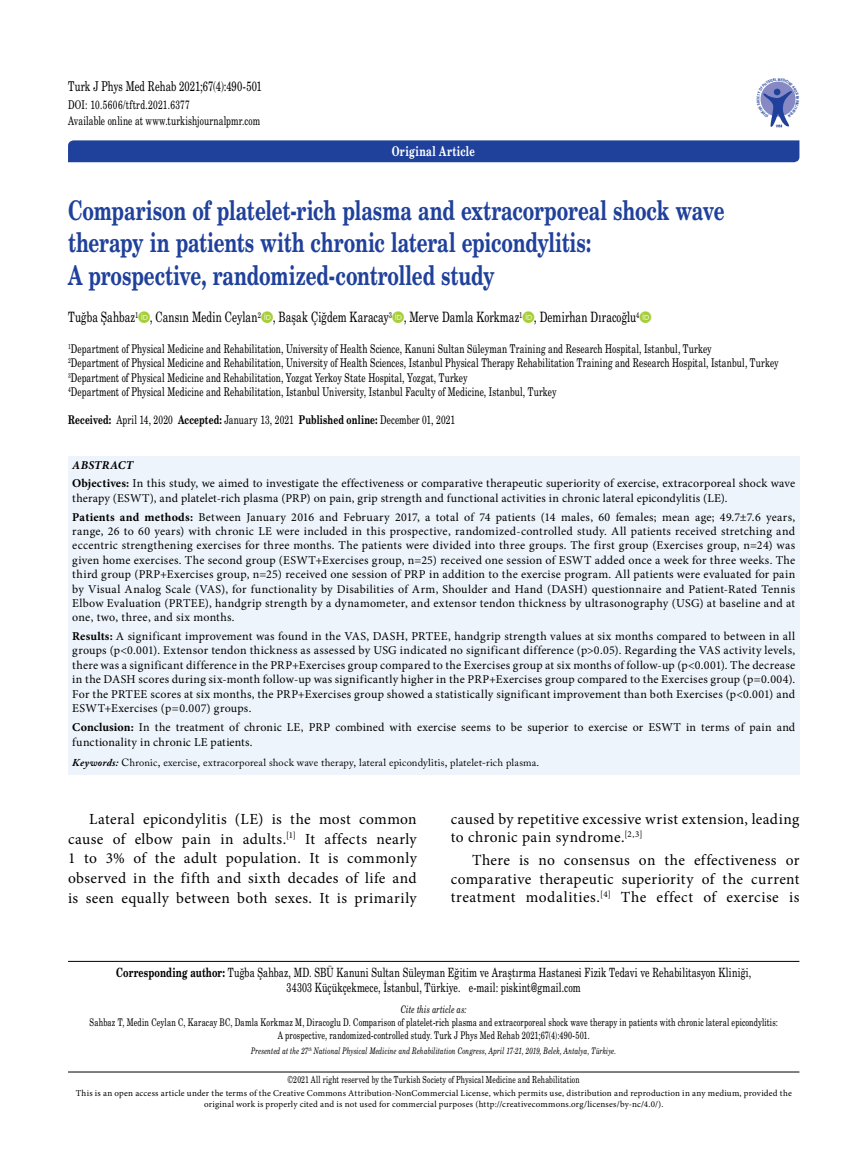
<style>
.page{position:relative;width:859px;height:1170px;background:#fff}
.page>*{position:absolute;margin:0;border:0;box-sizing:border-box;transform-origin:0 0}
.t1{font:27px/32.4px "Madison Bold Tr";letter-spacing:-.005em;color:#20419b}
.t2{font:15.45px/19.6px "Minion Pro";letter-spacing:.025em;color:#000;text-align:justify}
.t3{font:14.25px "Madison Tr";letter-spacing:.005em;color:#000}
.t4{font:13.5px "Madison Tr";letter-spacing:.005em;color:#000}
.t5{font:13.5px "Madison Bold Tr";letter-spacing:.03em;color:#fff}
.t6{font:12.75px/15.3px "Madison Tr";letter-spacing:.015em;color:#000;text-align:center}
.t7{font:12px/14.4px "Minion Pro";letter-spacing:.015em;color:#000}
.t8{font:12px/14.4px "Madison Tr";letter-spacing:.01em;color:#000}
.t9{font:10.5px/12.6px "Madison Tr";letter-spacing:.015em;color:#000;text-align:center}
.t10{font:10.5px "Adobe Caslon Pro";letter-spacing:.015em;color:#000}
.t11{font:10.5px "Madison Italic Tr";letter-spacing:.015em;color:#000}
.t12{font:9.75px "Madison Tr";letter-spacing:.02em;color:#000}
.t13{font:9px/10.8px "Minion Pro";letter-spacing:.02em;color:#000;text-align:center}
.t14{font:9px "Madison Italic Tr";letter-spacing:.015em;color:#000}
.t15{font:3.6px "Helvetica Cond Bold Tr";color:#20419b}
.s1{font-family:"Madison Bold Tr"}
.s2{font-weight:700;font-style:italic}
.s3{font-weight:700}
</style>
<div class="page">
<div style="left:68px;top:140px;width:731px;height:22px;background:#20419b"></div>
<div style="left:68px;top:456px;width:731px;height:318px;background:#eef4fb"></div>
<hr style="left:68px;top:961px;width:731px;height:1px;background:#000">
<hr style="left:68px;top:1071px;width:731px;height:1px;background:#000">
<svg style="left:760px;top:81px;width:36px;height:47px"></svg>
<p class="t4" style="left:68px;top:78px;width:195px">Turk J Phys Med Rehab 2021;67(4):490-501</p>
<p class="t8" style="left:68px;top:97px;width:194px;line-height:15.6px">DOI: 10.5606/tftrd.2021.6377<br>Available online at www.turkishjournalpmr.com</p>
<p class="t5" style="left:392px;top:143px;width:85px">Original Article</p>
<p class="t15" style="left:756px;top:100px;width:4px;rotate:-90deg">C</p>
<h1 class="t1" style="left:68px;top:193px;width:658px">Comparison of platelet-rich plasma and extracorporeal shock wave therapy in patients with chronic lateral epicondylitis:<br>A prospective, randomized-controlled study</h1>
<p class="t3" style="left:68px;top:308px;width:573px">Tuğba Şahbaz<sup>1</sup> , Cansın Medin Ceylan<sup>2</sup> , Başak Çiğdem Karacay<sup>3</sup> , Merve Damla Korkmaz<sup>1</sup> , Demirhan Dıracoğlu<sup>4</sup></p>
<p class="t8" style="left:68px;top:341px;width:712px"><sup>1</sup>Department of Physical Medicine and Rehabilitation, University of Health Science, Kanuni Sultan Süleyman Training and Research Hospital, Istanbul, Turkey<br><sup>2</sup>Department of Physical Medicine and Rehabilitation, University of Health Sciences, Istanbul Physical Therapy Rehabilitation Training and Research Hospital, Istanbul, Turkey <sup>3</sup>Department of Physical Medicine and Rehabilitation, Yozgat Yerkoy State Hospital, Yozgat, Turkey<br><sup>4</sup>Department of Physical Medicine and Rehabilitation, Istanbul University, Istanbul Faculty of Medicine, Istanbul, Turkey</p>
<p class="t8" style="left:68px;top:412px;width:389px"><span class="s1">Received:</span> April 14, 2020 <span class="s1">Accepted:</span> January 13, 2021 <span class="s1">Published online:</span> December 01, 2021</p>
<p class="t7" style="left:72px;top:455px;width:724px;line-height:18.6px"><span class="s2">ABSTRACT<br></span><span class="s3">Objectives:</span> In this study, we aimed to investigate the effectiveness or comparative therapeutic superiority of exercise, extracorporeal shock wave</p>
<p class="t7" style="left:72px;top:489px;width:724px;line-height:18.6px">therapy (ESWT), and platelet-rich plasma (PRP) on pain, grip strength and functional activities in chronic lateral epicondylitis (LE).<br><span class="s3">Patients and methods:</span> Between January 2016 and February 2017, a total of 74 patients (14 males, 60 females; mean age; 49.7±7.6 years,</p>
<p class="t7" style="left:72px;top:524px;width:724px;text-align:justify">range, 26 to 60 years) with chronic LE were included in this prospective, randomized-controlled study. All patients received stretching and eccentric strengthening exercises for three months. The patients were divided into three groups. The first group (Exercises group, n=24) was given home exercises. The second group (ESWT+Exercises group, n=25) received one session of ESWT added once a week for three weeks. The third group (PRP+Exercises group, n=25) received one session of PRP in addition to the exercise program. All patients were evaluated for pain by Visual Analog Scale (VAS), for functionality by Disabilities of Arm, Shoulder and Hand (DASH) questionnaire and Patient-Rated Tennis Elbow Evaluation (PRTEE), handgrip strength by a dynamometer, and extensor tendon thickness by ultrasonography (USG) at baseline and at one, two, three, and six months.</p>
<p class="t7" style="left:72px;top:629px;width:724px;text-align:justify"><span class="s3">Results:</span> A significant improvement was found in the VAS, DASH, PRTEE, handgrip strength values at six months compared to between in all groups (p&lt;0.001). Extensor tendon thickness as assessed by USG indicated no significant difference (p&gt;0.05). Regarding the VAS activity levels, there was a significant difference in the PRP+Exercises group compared to the Exercises group at six months of follow-up (p&lt;0.001). The decrease in the DASH scores during six-month follow-up was significantly higher in the PRP+Exercises group compared to the Exercises group (p=0.004).<br>For the PRTEE scores at six months, the PRP+Exercises group showed a statistically significant improvement than both Exercises (p&lt;0.001) and ESWT+Exercises (p=0.007) groups.</p>
<p class="t7" style="left:72px;top:719px;width:724px;line-height:15.3px"><span class="s3">Conclusion:</span> In the treatment of chronic LE, PRP combined with exercise seems to be superior to exercise or ESWT in terms of pain and functionality in chronic LE patients.</p>
<p class="t10" style="left:72px;top:756px;width:468px"><span class="s2">Keywords:</span> Chronic, exercise, extracorporeal shock wave therapy, lateral epicondylitis, platelet-rich plasma.</p>
<p class="t2" style="left:68px;top:809px;width:350px;text-indent:21px">Lateral epicondylitis (LE) is the most common cause of elbow pain in adults.<sup>[1]</sup> It affects nearly 1 to 3% of the adult population. It is commonly observed in the fifth and sixth decades of life and is seen equally between both sexes. It is primarily</p>
<p class="t2" style="left:451px;top:809px;width:350px;line-height:18.6px">caused by repetitive excessive wrist extension, leading to chronic pain syndrome.<sup>[2,3]</sup></p>
<p class="t2" style="left:451px;top:851px;width:350px;line-height:18.6px;text-indent:21px">There is no consensus on the effectiveness or comparative therapeutic superiority of the current treatment modalities.<sup>[4]</sup> The effect of exercise is</p>
<p class="t6" style="left:116px;top:964px;width:637px"><span class="s1">Corresponding author:</span> Tuğba Şahbaz, MD. SBÜ Kanuni Sultan Süleyman Eğitim ve Araştırma Hastanesi Fizik Tedavi ve Rehabilitasyon Kliniği,<br>34303 Küçükçekmece, İstanbul, Türkiye. e-mail: piskint@gmail.com</p>
<p class="t11" style="left:401px;top:1003px;width:67px">Cite this article as:</p>
<p class="t9" style="left:90px;top:1015px;width:690px">Sahbaz T, Medin Ceylan C, Karacay BC, Damla Korkmaz M, Diracoglu D. Comparison of platelet-rich plasma and extracorporeal shock wave therapy in patients with chronic lateral epicondylitis:<br>A prospective, randomized-controlled study. Turk J Phys Med Rehab 2021;67(4):490-501.</p>
<p class="t14" style="left:251px;top:1044px;width:367px">Presented at the 27<sup>th</sup> National Physical Medicine and Rehabilitation Congress, April 17-21, 2019, Belek, Antalya, Türkiye.</p>
<p class="t13" style="left:76px;top:1087px;width:717px">This is an open access article under the terms of the Creative Commons Attribution-NonCommercial License, which permits use, distribution and reproduction in any medium, provided the original work is properly cited and is not used for commercial purposes (http://creativecommons.org/licenses/by-nc/4.0/).</p>
<p class="t12" style="left:288px;top:1073px;width:293px">©2021 All right reserved by the Turkish Society of Physical Medicine and Rehabilitation</p>
</div>
